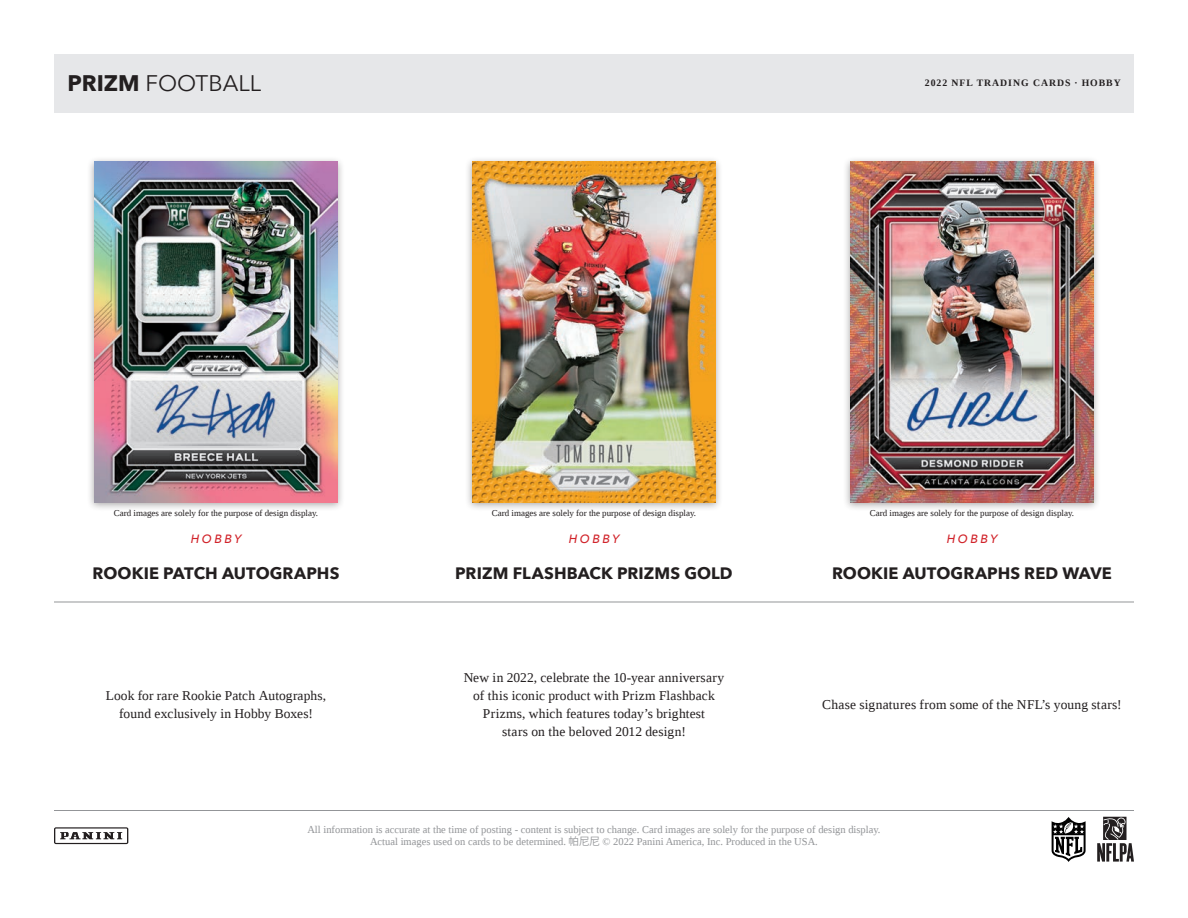
<style>
.page{position:relative;width:1188px;height:918px;background:#fff}
.page>*{position:absolute;margin:0;border:0;box-sizing:border-box;transform-origin:0 0}
.t1{font:22.5px "Avenir Next";color:#231f20}
.t2{font:700 16.5px "Avenir Next";letter-spacing:.005em;color:#231f20}
.t3{font:13.5px/18px "Liberation Serif";letter-spacing:.01em;color:#231f20;text-align:center}
.t4{font:italic 500 12px "Avenir Next";letter-spacing:.205em;color:#d1232a}
.t5{font:10.5px/12.6px "Liberation Serif";color:#939598;text-align:center}
.t6{font:700 9.75px "Liberation Serif";letter-spacing:.1em;color:#231f20}
.t7{font:9px "Liberation Serif";color:#231f20}
.s1{font-weight:700}
.s2{font-family:"Koz Go Pr 6 N"}
</style>
<div class="page">
<hr style="left:54px;top:602px;width:1080px;height:1px;background:#939598">
<div style="left:87px;top:157px;width:258px;height:355px;background:#231f20;opacity:.4"></div>
<img style="left:94px;top:162px;width:243px;height:340px">
<div style="left:465px;top:157px;width:258px;height:355px;background:#231f20;opacity:.4"></div>
<img style="left:472px;top:162px;width:244px;height:340px">
<div style="left:843px;top:157px;width:258px;height:355px;background:#231f20;opacity:.4"></div>
<img style="left:850px;top:162px;width:244px;height:340px">
<hr style="left:54px;top:810px;width:1080px;height:1px;background:#939598">
<svg style="left:54px;top:827px;width:74px;height:17px"></svg>
<svg style="left:1097px;top:817px;width:37px;height:45px"></svg>
<svg style="left:1051px;top:817px;width:35px;height:45px"></svg>
<div style="left:54px;top:54px;width:1080px;height:58px;background:#e6e7e9"></div>
<p class="t1" style="left:68px;top:64px;width:195px"><span class="s1">PRIZM</span> FOOTBALL</p>
<p class="t6" style="left:925px;top:77px;width:198px">2022 NFL TRADING CARDS · HOBBY</p>
<p class="t7" style="left:114px;top:507px;width:206px">Card images are solely for the purpose of design display.</p>
<p class="t7" style="left:492px;top:507px;width:206px">Card images are solely for the purpose of design display.</p>
<p class="t7" style="left:870px;top:507px;width:206px">Card images are solely for the purpose of design display.</p>
<p class="t4" style="left:191px;top:528px;width:52px">HOBBY</p>
<p class="t4" style="left:569px;top:528px;width:52px">HOBBY</p>
<p class="t4" style="left:947px;top:528px;width:52px">HOBBY</p>
<p class="t2" style="left:93px;top:559px;width:248px">ROOKIE PATCH AUTOGRAPHS</p>
<p class="t2" style="left:455px;top:559px;width:279px">PRIZM FLASHBACK PRIZMS GOLD</p>
<p class="t2" style="left:832px;top:559px;width:281px">ROOKIE AUTOGRAPHS RED WAVE</p>
<p class="t3" style="left:106px;top:687px;width:222px">Look for rare Rookie Patch Autographs, found exclusively in Hobby Boxes!</p>
<p class="t3" style="left:464px;top:669px;width:262px">New in 2022, celebrate the 10-year anniversary of this iconic product with Prizm Flashback Prizms, which features today’s brightest<br>stars on the beloved 2012 design!</p>
<p class="t3" style="left:822px;top:696px;width:301px">Chase signatures from some of the NFL’s young stars!</p>
<p class="t5" style="left:307px;top:823px;width:575px">All information is accurate at the time of posting - content is subject to change. Card images are solely for the purpose of design display.<br>Actual images used on cards to be determined. <span class="s2">帕尼尼</span> © 2022 Panini America, Inc. Produced in the USA.</p>
</div>
